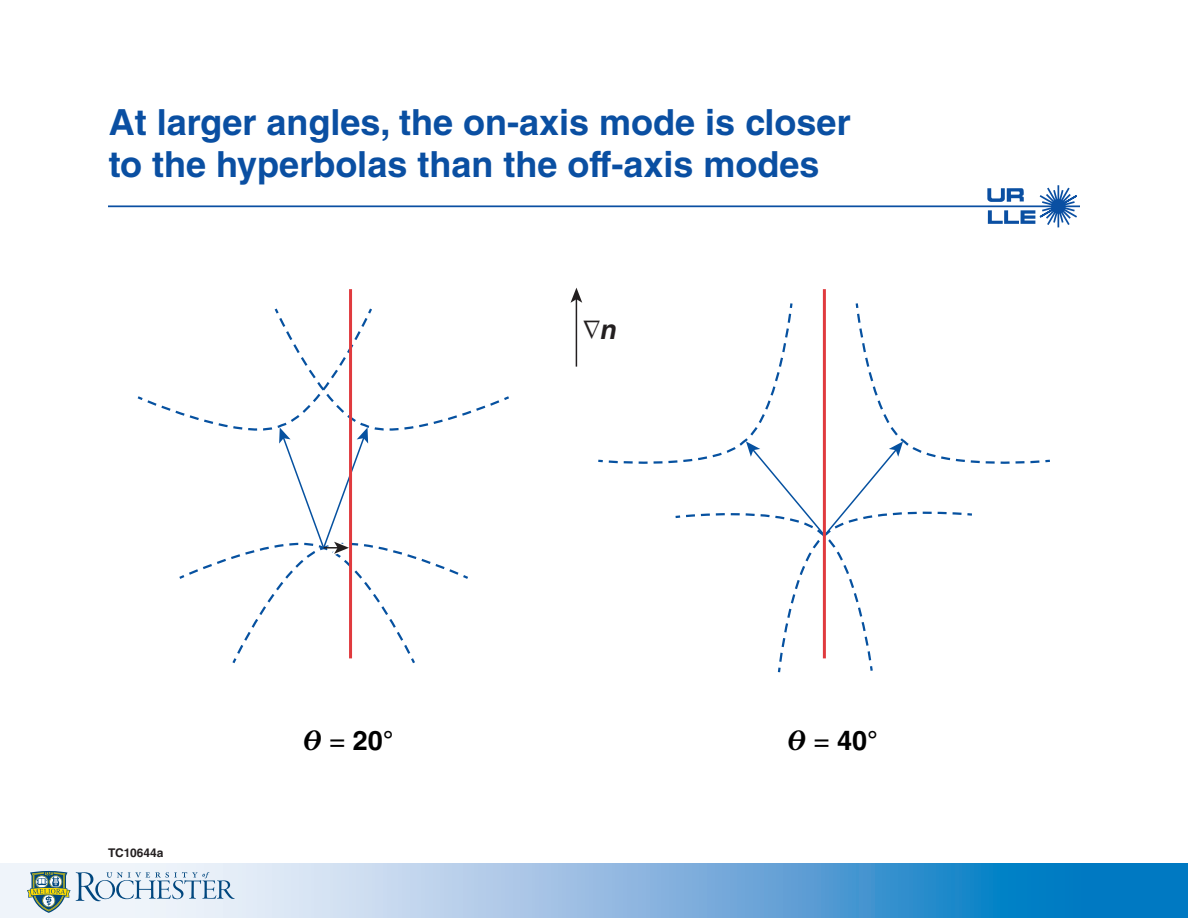
<style>
.page{position:relative;width:1188px;height:918px;background:#fff}
.page>*{position:absolute;margin:0;border:0;box-sizing:border-box;transform-origin:0 0}
.t1{font:700 36px/42px "Helvetica LT Std";color:#0a4fa2}
.t2{font:700 27px "Helvetica LT Std";color:#000}
.t3{font:27px "MM Etc";color:#231f20}
.t4{font:700 12px "Helvetica LT Std";color:#231f20}
.s1{font-family:"Helvetica LT Std";font-weight:700;font-style:italic}
.s2{font-family:"MM Greek";font-style:italic}
.s3{font-weight:400}
</style>
<div class="page">
<svg style="left:987px;top:185px;width:92px;height:43px"></svg>
<hr style="left:108px;top:205px;width:972px;height:2px;background:#0a4fa2">
<svg style="left:598px;top:301px;width:452px;height:372px"></svg>
<hr style="left:823px;top:289px;width:3px;height:369px;background:#e03a3e">
<hr style="left:349px;top:289px;width:3px;height:369px;background:#e03a3e">
<svg style="left:137px;top:308px;width:372px;height:356px"></svg>
<svg style="left:0;top:864px;width:1188px;height:54px;background:#77b1dc"></svg>
<svg style="left:27px;top:871px;width:208px;height:42px"></svg>
<svg style="left:571px;top:288px;width:11px;height:15px"></svg>
<hr style="left:576px;top:297px;width:1px;height:70px;background:#231f20">
<p class="t1" style="left:109px;top:100px;width:743px">At larger angles, the on-axis mode is closer to the hyperbolas than the off-axis modes</p>
<p class="t3" style="left:583px;top:318px;width:36px">d<span class="s1">n</span></p>
<p class="t4" style="left:108px;top:846px;width:57px">TC10644a</p>
<p class="t2" style="left:304px;top:724px;width:91px"><span class="s2">i</span> <span class="s3">=</span> 20°</p>
<p class="t2" style="left:788px;top:724px;width:91px"><span class="s2">i</span> <span class="s3">=</span> 40°</p>
</div>
